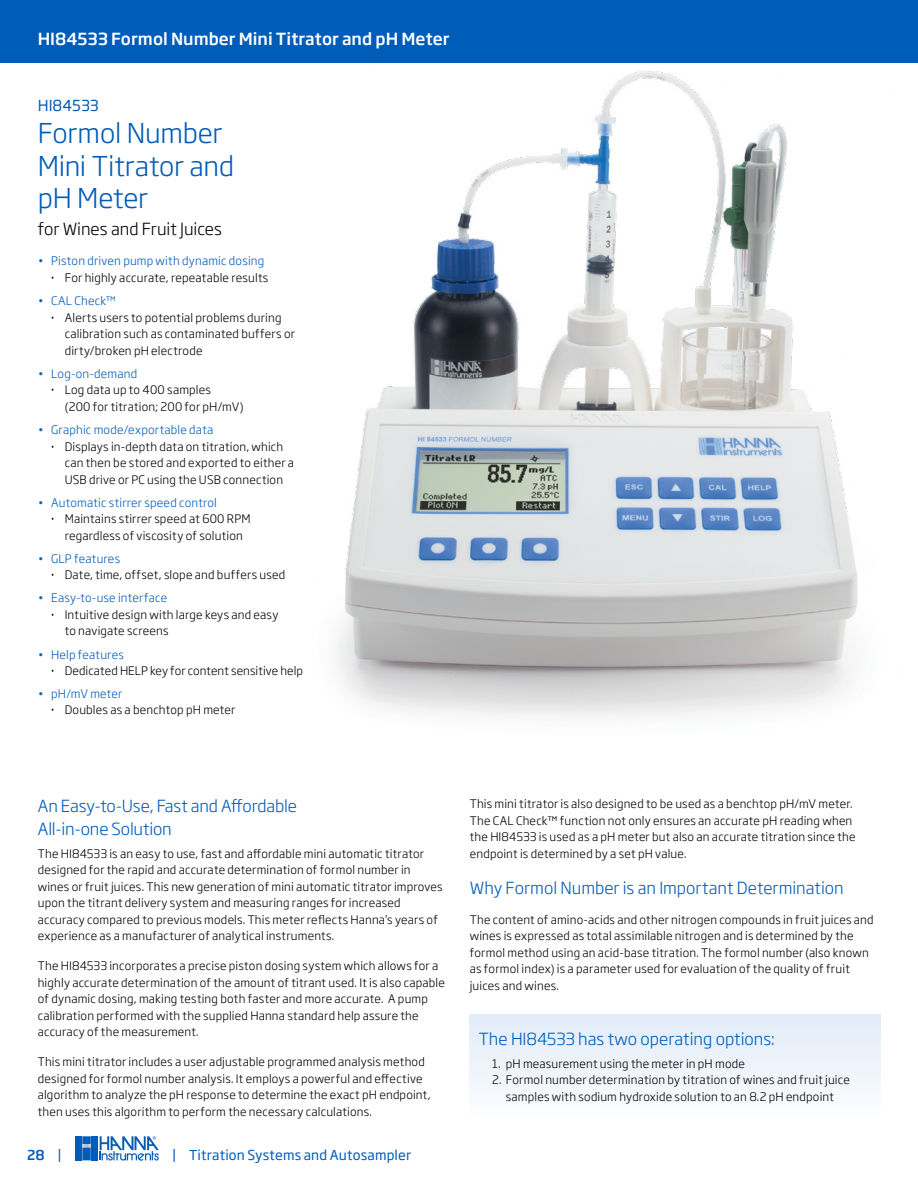
<style>
.page{position:relative;width:918px;height:1188px;background:#fff}
.page>*{position:absolute;margin:0;border:0;box-sizing:border-box;transform-origin:0 0}
.t1{font:300 27px/32.4px "Soho Gothic Pro";letter-spacing:-.01em;color:#005cb9}
.t2{font:300 16.5px/22.5px "Soho Gothic Pro";letter-spacing:-.005em;color:#005cb9}
.t3{font:500 16.5px "Soho Gothic Pro";color:#fff}
.t4{font:300 16.5px "Soho Gothic Pro";color:#000}
.t5{font:15px "Soho Gothic Pro";color:#005cb9}
.t6{font:13.5px "Soho Gothic Pro";letter-spacing:.01em;color:#005cb9}
.t7{font:500 13.5px "Soho Gothic Pro";color:#005cb9}
.t8{font:300 11.7px/16.5px "Soho Gothic Pro";letter-spacing:.015em;color:#000}
.t9{font:300 11.7px "Soho Gothic Pro";letter-spacing:.015em;color:#005cb9}
.s1{color:#005cb9}
.s2{font-weight:500}
.s3{font-weight:400}
</style>
<div class="page">
<img style="left:337px;top:71px;width:521px;height:646px">
<div style="left:470px;top:1014px;width:410px;height:105px;background:linear-gradient(to bottom,#e1ebf8,#fcfdfe)"></div>
<div style="left:0;top:0;width:918px;height:63px;background:#005cb9"></div>
<svg style="left:75px;top:1136px;width:84px;height:25px"></svg>
<h2 class="t3" style="left:38px;top:26px;width:413px">HI84533 Formol Number Mini Titrator and pH Meter</h2>
<p class="t5" style="left:38px;top:94px;width:63px">HI84533</p>
<h1 class="t1" style="left:38px;top:115px;width:198px">Formol Number<br>Mini Titrator and pH Meter</h1>
<h2 class="t4" style="left:38px;top:216px;width:186px">for Wines and Fruit Juices</h2>
<p class="t8" style="left:51px;top:252px;width:219px;text-indent:-13px"><span class="s1">• Piston driven pump with dynamic dosing </span><span class="s2">·</span> For highly accurate, repeatable results</p>
<p class="t9" style="left:38px;top:292px;width:80px">• CAL Check™</p>
<p class="t8" style="left:51px;top:308px;width:232px"><span class="s2">·</span> Alerts users to potential problems during</p>
<p class="t8" style="left:65px;top:325px;width:232px">calibration such as contaminated buffers or</p>
<p class="t8" style="left:65px;top:341px;width:139px">dirty/broken pH electrode</p>
<p class="t9" style="left:38px;top:364px;width:101px">• Log-on-demand</p>
<p class="t8" style="left:51px;top:381px;width:161px"><span class="s2">·</span> Log data up to 400 samples</p>
<p class="t8" style="left:65px;top:398px;width:180px">(200 for titration; 200 for pH/mV)</p>
<p class="t9" style="left:38px;top:421px;width:177px">• Graphic mode/exportable data</p>
<p class="t8" style="left:51px;top:437px;width:234px"><span class="s2">·</span> Displays in-depth data on titration, which</p>
<p class="t8" style="left:65px;top:454px;width:231px">can then be stored and exported to either a</p>
<p class="t8" style="left:65px;top:470px;width:220px">USB drive or PC using the USB connection</p>
<p class="t9" style="left:38px;top:493px;width:181px">• Automatic stirrer speed control</p>
<p class="t8" style="left:51px;top:510px;width:201px"><span class="s2">·</span> Maintains stirrer speed at 600 RPM</p>
<p class="t8" style="left:65px;top:527px;width:180px">regardless of viscosity of solution</p>
<p class="t8" style="left:51px;top:550px;width:236px;line-height:16px;text-indent:-13px"><span class="s1">• GLP features<br></span><span class="s2">·</span> Date, time, offset, slope and buffers used</p>
<p class="t9" style="left:38px;top:589px;width:131px">• Easy-to-use interface</p>
<p class="t8" style="left:51px;top:606px;width:229px"><span class="s2">·</span> Intuitive design with large keys and easy</p>
<p class="t8" style="left:65px;top:622px;width:105px">to navigate screens</p>
<p class="t8" style="left:51px;top:646px;width:253px;line-height:16px;text-indent:-13px"><span class="s1">• Help features<br></span><span class="s2">·</span> Dedicated HELP key for content sensitive help</p>
<p class="t8" style="left:51px;top:685px;width:186px;line-height:16px;text-indent:-13px"><span class="s1">• pH/mV meter<br></span><span class="s2">·</span> Doubles as a benchtop pH meter</p>
<h2 class="t2" style="left:38px;top:794px;width:261px">An Easy-to-Use, Fast and Affordable<br>All-in-one Solution</h2>
<p class="t8" style="left:38px;top:845px;width:407px">The HI84533 is an easy to use, fast and affordable mini automatic titrator designed for the rapid and accurate determination of formol number in wines or fruit juices. This new generation of mini automatic titrator improves upon the titrant delivery system and measuring ranges for increased accuracy compared to previous models. This meter reflects Hanna’s years of experience as a manufacturer of analytical instruments.</p>
<p class="t8" style="left:38px;top:957px;width:409px">The HI84533 incorporates a precise piston dosing system which allows for a highly accurate determination of the amount of titrant used. It is also capable of dynamic dosing, making testing both faster and more accurate. A pump calibration performed with the supplied Hanna standard help assure the accuracy of the measurement.</p>
<p class="t8" style="left:38px;top:1053px;width:394px">This mini titrator includes a user adjustable programmed analysis method designed for formol number analysis. It employs a powerful and effective algorithm to analyze the pH response to determine the exact pH endpoint, then uses this algorithm to perform the necessary calculations.</p>
<p class="t7" style="left:27px;top:1145px;width:36px">28 <span class="s3">|</span></p>
<p class="t6" style="left:172px;top:1145px;width:241px">| Titration Systems and Autosampler</p>
<p class="t8" style="left:470px;top:795px;width:387px">This mini titrator is also designed to be used as a benchtop pH/mV meter.<br>The CAL Check™ function not only ensures an accurate pH reading when the HI84533 is used as a pH meter but also an accurate titration since the endpoint is determined by a set pH value.</p>
<h2 class="t2" style="left:470px;top:875px;width:375px">Why Formol Number is an Important Determination</h2>
<p class="t8" style="left:470px;top:911px;width:405px">The content of amino-acids and other nitrogen compounds in fruit juices and wines is expressed as total assimilable nitrogen and is determined by the formol method using an acid-base titration. The formol number (also known as formol index) is a parameter used for evaluation of the quality of fruit juices and wines.</p>
<h2 class="t2" style="left:479px;top:1026px;width:298px">The HI84533 has two operating options:</h2>
<p class="t8" style="left:492px;top:1055px;width:254px">1. pH measurement using the meter in pH mode</p>
<p class="t8" style="left:492px;top:1071px;width:359px;text-align:center">2. Formol number determination by titration of wines and fruit juice samples with sodium hydroxide solution to an 8.2 pH endpoint</p>
</div>
